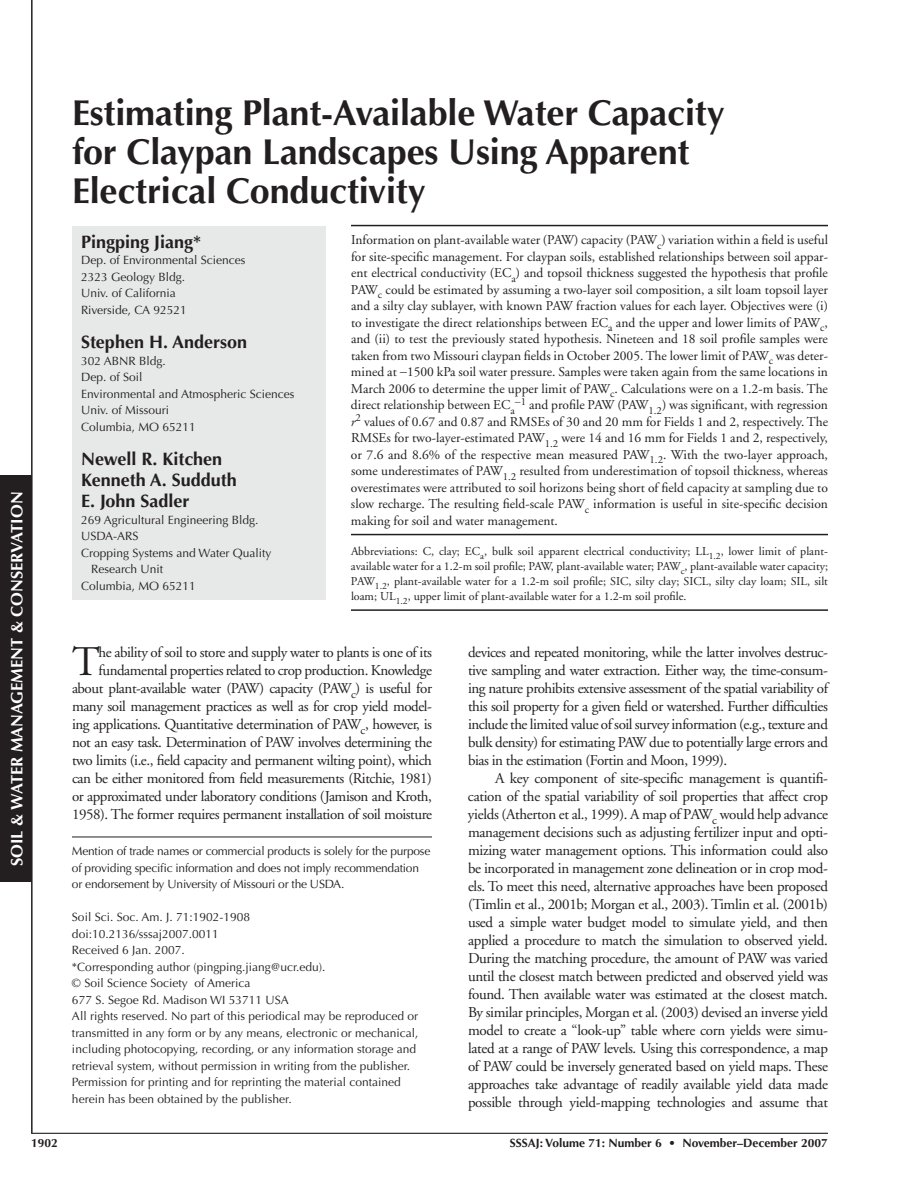
<style>
.page{position:relative;width:918px;height:1188px;background:#fff}
.page>*{position:absolute;margin:0;border:0;box-sizing:border-box;transform-origin:0 0}
.t1{font:42.15px "Adobe Garamond";color:#231f20}
.t2{font:700 36px/39px "Optima";letter-spacing:-.005em;color:#231f20}
.t3{font:700 18px/21px "Optima";color:#231f20}
.t4{font:700 16.5px "Optima";color:#fff}
.t5{font:15px/18px "Adobe Garamond";letter-spacing:-.03em;color:#231f20;text-align:justify}
.t6{font:13.5px/16.5px "Adobe Garamond";color:#231f20;text-align:justify}
.t7{font:12px/16.5px "Optima";color:#231f20}
.t8{font:12px/15px "Adobe Garamond";color:#231f20;text-align:justify}
.t9{font:12px/16.5px "Optima";letter-spacing:-.02em;color:#231f20}
.t10{font:700 12px "Optima";color:#231f20}
.s1{font-style:italic}
</style>
<div class="page">
<hr style="left:31px;top:0;width:2px;height:1133px;background:#231f20">
<hr style="left:31px;top:1133px;width:797px;height:1px;background:#231f20">
<hr style="left:72px;top:837px;width:360px;height:1px;background:#231f20">
<div style="left:72px;top:226px;width:254px;height:374px;background:#e7e8e8"></div>
<hr style="left:351px;top:609px;width:477px;height:2px;background:#231f20">
<hr style="left:351px;top:225px;width:477px;height:1px;background:#231f20">
<hr style="left:351px;top:534px;width:477px;height:1px;background:#231f20">
<div style="left:0;top:475px;width:31px;height:407px;background:#231f20"></div>
<p class="t4" style="left:10px;top:866px;width:376px;rotate:-90deg">SOIL &amp; WATER MANAGEMENT &amp; CONSERVATION</p>
<h2 class="t2" style="left:72px;top:97px;width:654px">Estimating Plant-Available Water Capacity for Claypan Landscapes Using Apparent<br>Electrical Conductivity</h2>
<p class="t3" style="left:81px;top:233px;width:122px">Pingping Jiang*</p>
<p class="t7" style="left:81px;top:253px;width:166px">Dep. of Environmental Sciences<br>2323 Geology Bldg.<br>Univ. of California<br>Riverside, CA 92521</p>
<p class="t3" style="left:81px;top:333px;width:168px">Stephen H. Anderson</p>
<p class="t7" style="left:81px;top:354px;width:215px">302 ABNR Bldg.<br>Dep. of Soil<br>Environmental and Atmospheric Sciences<br>Univ. of Missouri<br>Columbia, MO 65211</p>
<p class="t3" style="left:81px;top:450px;width:157px">Newell R. Kitchen<br>Kenneth A. Sudduth<br>E. John Sadler</p>
<p class="t7" style="left:81px;top:513px;width:179px">269 Agricultural Engineering Bldg.</p>
<p class="t7" style="left:81px;top:529px;width:59px">USDA-ARS</p>
<p class="t7" style="left:81px;top:546px;width:192px">Cropping Systems and Water Quality</p>
<p class="t7" style="left:91px;top:562px;width:74px">Research Unit</p>
<p class="t7" style="left:81px;top:579px;width:116px">Columbia, MO 65211</p>
<p class="t6" style="left:351px;top:233px;width:479px">Information on plant-available water (PAW) capacity (PAW<sub>c</sub>) variation within a field is useful for site-specific management. For claypan soils, established relationships between soil appar&shy;ent electrical conductivity (EC<sub>a</sub>) and topsoil thickness suggested the hypothesis that profile PAW<sub>c</sub> could be estimated by assuming a two-layer soil composition, a silt loam topsoil layer and a silty clay sublayer, with known PAW fraction values for each layer. Objectives were (i) to investigate the direct relationships between EC<sub>a</sub> and the upper and lower limits of PAW<sub>c</sub>, and (ii) to test the previously stated hypothesis. Nineteen and 18 soil profile samples were taken from two Missouri claypan fields in October 2005. The lower limit of PAW<sub>c</sub> was deter&shy;mined at −1500 kPa soil water pressure. Samples were taken again from the same locations in March 2006 to determine the upper limit of PAW<sub>c</sub>. Calculations were on a 1.2-m basis. The direct relationship between EC<sub>a</sub>−<sup>1</sup> and profile PAW (PAW<sub>1.2</sub>) was significant, with regression <span class="s1">r</span><sup>2</sup> values of 0.67 and 0.87 and RMSEs of 30 and 20 mm for Fields 1 and 2, respectively. The RMSEs for two-layer-estimated PAW<sub>1.2</sub> were 14 and 16 mm for Fields 1 and 2, respectively, or 7.6 and 8.6% of the respective mean measured PAW<sub>1.2</sub>. With the two-layer approach, some underestimates of PAW<sub>1.2</sub> resulted from underestimation of topsoil thickness, whereas overestimates were attributed to soil horizons being short of field capacity at sampling due to slow recharge. The resulting field-scale PAW<sub>c</sub> information is useful in site-specific decision making for soil and water management.</p>
<p class="t8" style="left:351px;top:545px;width:479px">Abbreviations: C, clay; EC<sub>a</sub>, bulk soil apparent electrical conductivity; LL<sub>1.2</sub>, lower limit of plant&shy;available water for a 1.2-m soil profile; PAW, plant-available water; PAW<sub>c</sub>, plant-available water capacity; PAW<sub>1.2</sub>, plant-available water for a 1.2-m soil profile; SIC, silty clay; SICL, silty clay loam; SIL, silt loam; UL<sub>1.2</sub>, upper limit of plant-available water for a 1.2-m soil profile.</p>
<h1 class="t1" style="left:72px;top:645px;width:29px">T</h1>
<p class="t5" style="left:72px;top:645px;width:362px;text-align:right">he ability of soil to store and supply water to plants is one of its fundamental properties related to crop production. Knowledge about plant-available water (PAW) capacity (PAW<sub>c</sub>) is useful for many soil management practices as well as for crop yield model&shy;ing applications. Quantitative determination of PAW<sub>c</sub>, however, is not an easy task. Determination of PAW involves determining the two limits (i.e., field capacity and permanent wilting point), which can be either monitored from field measurements (Ritchie, 1981) or approximated under laboratory conditions (Jamison and Kroth, 1958). The former requires permanent installation of soil moisture</p>
<p class="t5" style="left:468px;top:645px;width:362px">devices and repeated monitoring, while the latter involves destruc&shy;tive sampling and water extraction. Either way, the time-consum&shy;ing nature prohibits extensive assessment of the spatial variability of this soil property for a given field or watershed. Further difficulties include the limited value of soil survey information (e.g., texture and bulk density) for estimating PAW due to potentially large errors and bias in the estimation (Fortin and Moon, 1999).</p>
<p class="t5" style="left:468px;top:771px;width:362px;text-indent:27px">A key component of site-specific management is quantifi&shy;cation of the spatial variability of soil properties that affect crop yields (Atherton et al., 1999). A map of PAW<sub>c</sub> would help advance management decisions such as adjusting fertilizer input and opti&shy;mizing water management options. This information could also be incorporated in management zone delineation or in crop mod&shy;els. To meet this need, alternative approaches have been proposed (Timlin et al., 2001b; Morgan et al., 2003). Timlin et al. (2001b) used a simple water budget model to simulate yield, and then applied a procedure to match the simulation to observed yield.<br>During the matching procedure, the amount of PAW was varied until the closest match between predicted and observed yield was found. Then available water was estimated at the closest match.<br>By similar principles, Morgan et al. (2003) devised an inverse yield model to create a “look-up” table where corn yields were simu&shy;lated at a range of PAW levels. Using this correspondence, a map of PAW could be inversely generated based on yield maps. These approaches take advantage of readily available yield data made possible through yield-mapping technologies and assume that</p>
<p class="t9" style="left:72px;top:844px;width:360px">Mention of trade names or commercial products is solely for the purpose of providing specific information and does not imply recommendation or endorsement by University of Missouri or the USDA.</p>
<p class="t7" style="left:72px;top:910px;width:348px">Soil Sci. Soc. Am. J. 71:1902-1908<br>doi:10.2136/sssaj2007.0011<br>Received 6 Jan. 2007.<br>*Corresponding author (pingping.jiang@ucr.edu).<br>© Soil Science Society of America<br>677 S. Segoe Rd. Madison WI 53711 USA<br>All rights reserved. No part of this periodical may be reproduced or transmitted in any form or by any means, electronic or mechanical, including photocopying, recording, or any information storage and retrieval system, without permission in writing from the publisher.<br>Permission for printing and for reprinting the material contained herein has been obtained by the publisher.</p>
<p class="t10" style="left:31px;top:1138px;width:28px">1902</p>
<p class="t10" style="left:510px;top:1138px;width:320px">SSSAJ: Volume 71: Number 6 • November–December 2007</p>
</div>
